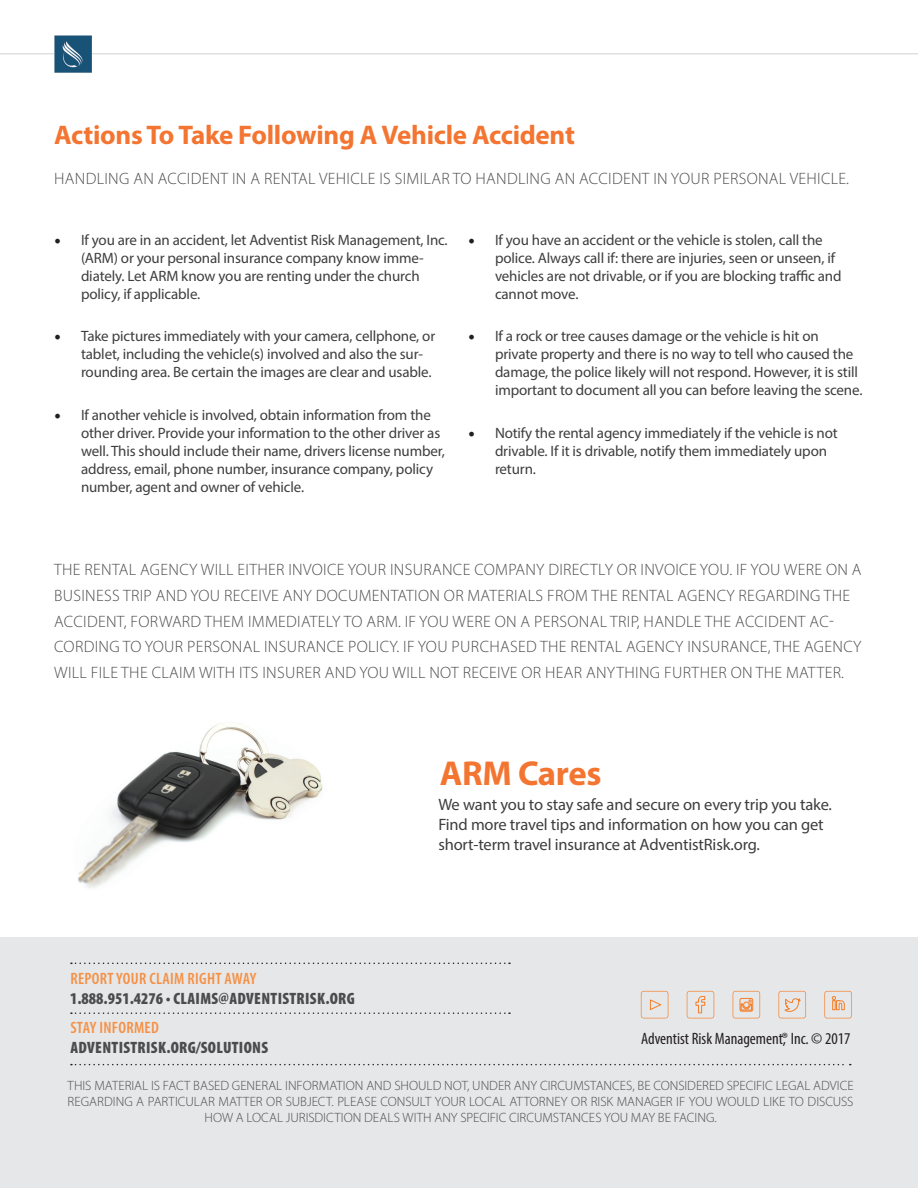
<style>
.page{position:relative;width:918px;height:1188px;background:#fff}
.page>*{position:absolute;margin:0;border:0;box-sizing:border-box;transform-origin:0 0}
.t1{font:700 34.65px "Myriad Pro";letter-spacing:-.01em;color:#f37531}
.t2{font:700 27px "Myriad Pro";letter-spacing:-.01em;color:#f37531}
.t3{font:300 16.5px/25.8px "Myriad Pro";letter-spacing:.02em;color:#4b4c4d}
.t4{font:16.5px/19.8px "Myriad Pro";letter-spacing:-.01em;color:#3e3e3f}
.t5{font:900 condensed 16.5px "Myriad Pro";letter-spacing:.02em;color:#4b4c4d}
.t6{font:600 condensed 16.5px "Myriad Pro";letter-spacing:.02em;color:#f69044}
.t7{font:condensed 16.5px "Myriad Pro";color:#231f20}
.t8{font:15px/18px "Myriad Pro";letter-spacing:-.01em;color:#3e3e3f}
.t9{font:300 13.5px/16.2px "Myriad Pro";color:#4b4c4d;text-align:center}
.s1{font-family:"Minion Pro";font-size:18px;color:#231f20}
</style>
<div class="page">
<img style="left:78px;top:722px;width:245px;height:166px">
<hr style="left:0;top:54px;width:918px;height:1px;background:#d1d2d4">
<img style="left:54px;top:35px;width:37px;height:38px">
<div style="left:0;top:937px;width:918px;height:251px;background:#e6e7e9"></div>
<svg style="left:71px;top:963px;width:439px;height:1px"></svg>
<svg style="left:71px;top:1012px;width:439px;height:2px"></svg>
<svg style="left:71px;top:1064px;width:780px;height:1px"></svg>
<svg style="left:687px;top:991px;width:27px;height:27px"></svg>
<svg style="left:733px;top:991px;width:27px;height:27px"></svg>
<svg style="left:824px;top:991px;width:28px;height:27px"></svg>
<svg style="left:779px;top:991px;width:27px;height:27px"></svg>
<svg style="left:641px;top:991px;width:27px;height:27px"></svg>
<h2 class="t2" style="left:54px;top:117px;width:522px">Actions To Take Following A Vehicle Accident</h2>
<p class="t3" style="left:54px;top:165px;width:797px">HANDLING AN ACCIDENT IN A RENTAL VEHICLE IS SIMILAR TO HANDLING AN ACCIDENT IN YOUR PERSONAL VEHICLE.</p>
<p class="t8" style="left:81px;top:230px;width:368px;text-indent:-27px"><span class="s1">•</span> If you are in an accident, let Adventist Risk Management, Inc. (ARM) or your personal insurance company know imme&shy;diately. Let ARM know you are renting under the church policy, if applicable.</p>
<p class="t8" style="left:81px;top:327px;width:356px;text-indent:-27px"><span class="s1">•</span> Take pictures immediately with your camera, cellphone, or tablet, including the vehicle(s) involved and also the sur&shy;rounding area. Be certain the images are clear and usable.</p>
<p class="t8" style="left:81px;top:406px;width:365px;text-indent:-27px"><span class="s1">•</span> If another vehicle is involved, obtain information from the other driver. Provide your information to the other driver as well. This should include their name, drivers license number, address, email, phone number, insurance company, policy number, agent and owner of vehicle.</p>
<p class="t8" style="left:495px;top:230px;width:348px;text-indent:-27px"><span class="s1">•</span> If you have an accident or the vehicle is stolen, call the police. Always call if: there are injuries, seen or unseen, if vehicles are not drivable, or if you are blocking traffic and cannot move.</p>
<p class="t8" style="left:495px;top:327px;width:369px;text-indent:-27px"><span class="s1">•</span> If a rock or tree causes damage or the vehicle is hit on private property and there is no way to tell who caused the damage, the police likely will not respond. However, it is still important to document all you can before leaving the scene.</p>
<p class="t8" style="left:495px;top:424px;width:344px;text-indent:-27px"><span class="s1">•</span> Notify the rental agency immediately if the vehicle is not drivable. If it is drivable, notify them immediately upon return.</p>
<p class="t3" style="left:54px;top:556px;width:809px">THE RENTAL AGENCY WILL EITHER INVOICE YOUR INSURANCE COMPANY DIRECTLY OR INVOICE YOU. IF YOU WERE ON A BUSINESS TRIP AND YOU RECEIVE ANY DOCUMENTATION OR MATERIALS FROM THE RENTAL AGENCY REGARDING THE ACCIDENT, FORWARD THEM IMMEDIATELY TO ARM. IF YOU WERE ON A PERSONAL TRIP, HANDLE THE ACCIDENT AC-CORDING TO YOUR PERSONAL INSURANCE POLICY. IF YOU PURCHASED THE RENTAL AGENCY INSURANCE, THE AGENCY WILL FILE THE CLAIM WITH ITS INSURER AND YOU WILL NOT RECEIVE OR HEAR ANYTHING FURTHER ON THE MATTER.</p>
<p class="t6" style="left:70px;top:969px;width:187px">REPORT YOUR CLAIM RIGHT AWAY</p>
<p class="t5" style="left:70px;top:988px;width:286px">1.888.951.4276 • CLAIMS@ADVENTISTRISK.ORG</p>
<h1 class="t1" style="left:440px;top:751px;width:163px">ARM Cares</h1>
<p class="t4" style="left:438px;top:795px;width:395px">We want you to stay safe and secure on every trip you take.<br>Find more travel tips and information on how you can get short-term travel insurance at AdventistRisk.org.</p>
<p class="t6" style="left:70px;top:1017px;width:90px">STAY INFORMED</p>
<p class="t5" style="left:70px;top:1037px;width:199px">ADVENTISTRISK.ORG/SOLUTIONS</p>
<p class="t7" style="left:641px;top:1028px;width:211px">Adventist Risk Management,® Inc. © 2017</p>
<p class="t9" style="left:68px;top:1077px;width:787px">THIS MATERIAL IS FACT BASED GENERAL INFORMATION AND SHOULD NOT, UNDER ANY CIRCUMSTANCES, BE CONSIDERED SPECIFIC LEGAL ADVICE<br>REGARDING A PARTICULAR MATTER OR SUBJECT. PLEASE CONSULT YOUR LOCAL ATTORNEY OR RISK MANAGER IF YOU WOULD LIKE TO DISCUSS<br>HOW A LOCAL JURISDICTION DEALS WITH ANY SPECIFIC CIRCUMSTANCES YOU MAY BE FACING.</p>
</div>
